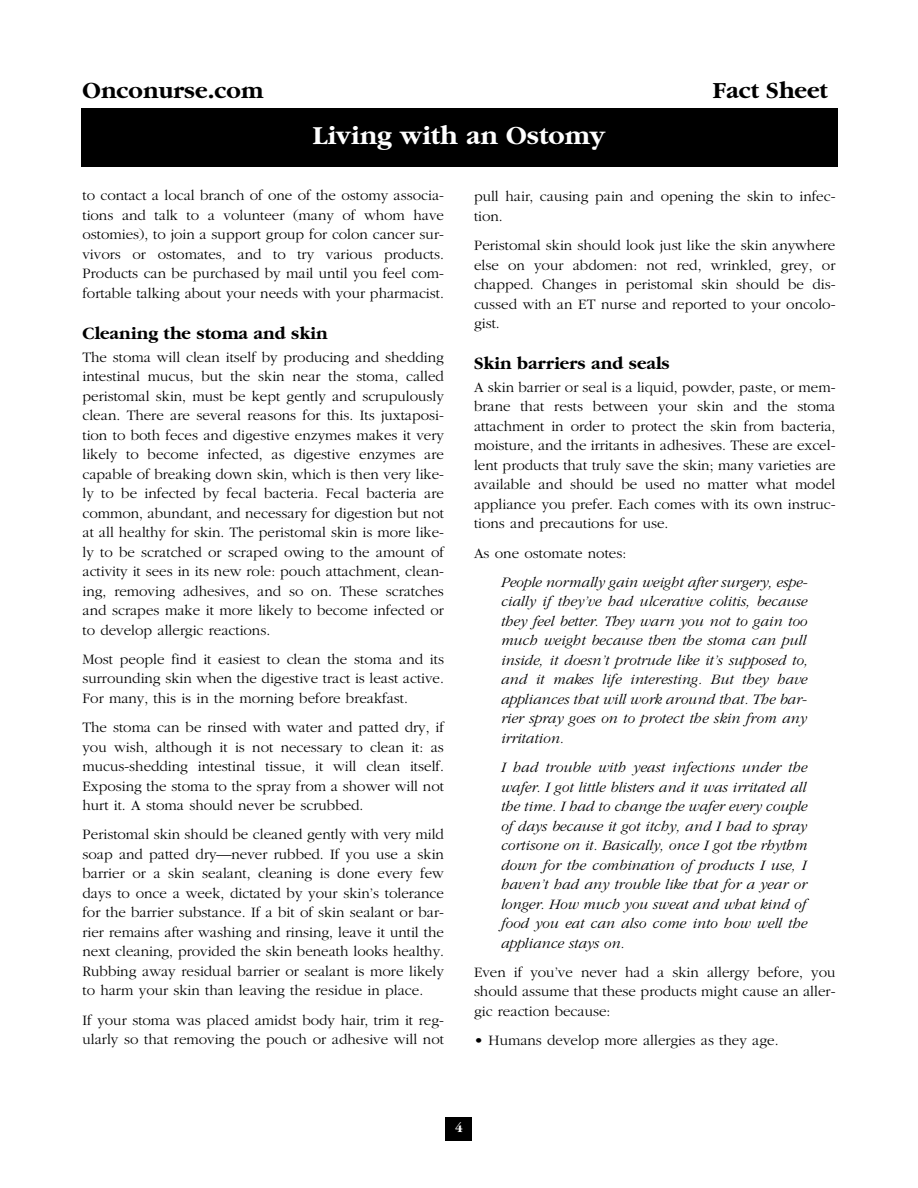
<style>
.page{position:relative;width:918px;height:1188px;background:#fff}
.page>*{position:absolute;margin:0;border:0;box-sizing:border-box;transform-origin:0 0}
.t1{font:700 27px "Garamond";color:#fff}
.t2{font:700 24px "Garamond";color:#000}
.t3{font:700 18px "Garamond";color:#000}
.t4{font:300 15px/19.5px "Garamond";color:#000;text-align:justify}
.t5{font:italic 300 15px/19.5px "Garamond";color:#000}
.t6{font:700 13.5px "Garamond";color:#fff}
</style>
<div class="page">
<div style="left:446px;top:1118px;width:26px;height:23px;background:#000"></div>
<div style="left:81px;top:108px;width:756px;height:58px;background:#000"></div>
<h2 class="t2" style="left:82px;top:81px;width:182px">Onconurse.com</h2>
<h2 class="t2" style="left:713px;top:81px;width:116px">Fact Sheet</h2>
<h1 class="t1" style="left:313px;top:124px;width:294px">Living with an Ostomy</h1>
<p class="t4" style="left:82px;top:187px;width:363px">to contact a local branch of one of the ostomy associa&shy;tions and talk to a volunteer (many of whom have ostomies), to join a support group for colon cancer sur&shy;vivors or ostomates, and to try various products.<br>Products can be purchased by mail until you feel com&shy;fortable talking about your needs with your pharmacist.</p>
<p class="t3" style="left:82px;top:326px;width:247px">Cleaning the stoma and skin</p>
<p class="t4" style="left:82px;top:348px;width:363px">The stoma will clean itself by producing and shedding intestinal mucus, but the skin near the stoma, called peristomal skin, must be kept gently and scrupulously clean. There are several reasons for this. Its juxtaposi&shy;tion to both feces and digestive enzymes makes it very likely to become infected, as digestive enzymes are capable of breaking down skin, which is then very like&shy;ly to be infected by fecal bacteria. Fecal bacteria are common, abundant, and necessary for digestion but not at all healthy for skin. The peristomal skin is more like&shy;ly to be scratched or scraped owing to the amount of activity it sees in its new role: pouch attachment, clean&shy;ing, removing adhesives, and so on. These scratches and scrapes make it more likely to become infected or to develop allergic reactions.</p>
<p class="t4" style="left:82px;top:650px;width:363px">Most people find it easiest to clean the stoma and its surrounding skin when the digestive tract is least active.<br>For many, this is in the morning before breakfast.</p>
<p class="t4" style="left:82px;top:719px;width:363px">The stoma can be rinsed with water and patted dry, if you wish, although it is not necessary to clean it: as mucus-shedding intestinal tissue, it will clean itself.<br>Exposing the stoma to the spray from a shower will not hurt it. A stoma should never be scrubbed.</p>
<p class="t4" style="left:82px;top:826px;width:363px">Peristomal skin should be cleaned gently with very mild soap and patted dry—never rubbed. If you use a skin barrier or a skin sealant, cleaning is done every few days to once a week, dictated by your skin’s tolerance for the barrier substance. If a bit of skin sealant or bar&shy;rier remains after washing and rinsing, leave it until the next cleaning, provided the skin beneath looks healthy.<br>Rubbing away residual barrier or sealant is more likely to harm your skin than leaving the residue in place.</p>
<p class="t4" style="left:83px;top:1011px;width:363px">If your stoma was placed amidst body hair, trim it reg&shy;ularly so that removing the pouch or adhesive will not</p>
<p class="t4" style="left:474px;top:188px;width:363px">pull hair, causing pain and opening the skin to infec&shy;tion.</p>
<p class="t4" style="left:474px;top:237px;width:363px">Peristomal skin should look just like the skin anywhere else on your abdomen: not red, wrinkled, grey, or chapped. Changes in peristomal skin should be dis&shy;cussed with an ET nurse and reported to your oncolo&shy;gist.</p>
<p class="t3" style="left:474px;top:357px;width:197px">Skin barriers and seals</p>
<p class="t4" style="left:474px;top:378px;width:363px">A skin barrier or seal is a liquid, powder, paste, or mem&shy;brane that rests between your skin and the stoma attachment in order to protect the skin from bacteria, moisture, and the irritants in adhesives. These are excel&shy;lent products that truly save the skin; many varieties are available and should be used no matter what model appliance you prefer. Each comes with its own instruc&shy;tions and precautions for use.</p>
<p class="t4" style="left:474px;top:544px;width:154px">As one ostomate notes:</p>
<p class="t5" style="left:501px;top:574px;width:309px">People normally gain weight after surgery, espe&shy;cially if they’ve had ulcerative colitis, because they feel better. They warn you not to gain too much weight because then the stoma can pull inside, it doesn’t protrude like it’s supposed to, and it makes life interesting. But they have appliances that will work around that. The bar&shy;rier spray goes on to protect the skin from any irritation.</p>
<p class="t5" style="left:501px;top:759px;width:308px;text-align:justify">I had trouble with yeast infections under the wafer. I got little blisters and it was irritated all the time. I had to change the wafer every couple of days because it got itchy, and I had to spray cortisone on it. Basically, once I got the rhythm down for the combination of products I use, I haven’t had any trouble like that for a year or longer. How much you sweat and what kind of food you eat can also come into how well the appliance stays on.</p>
<p class="t4" style="left:474px;top:963px;width:363px">Even if you’ve never had a skin allergy before, you should assume that these products might cause an aller&shy;gic reaction because:</p>
<p class="t4" style="left:474px;top:1032px;width:306px">• Humans develop more allergies as they age.</p>
<p class="t6" style="left:455px;top:1123px;width:9px">4</p>
</div>
